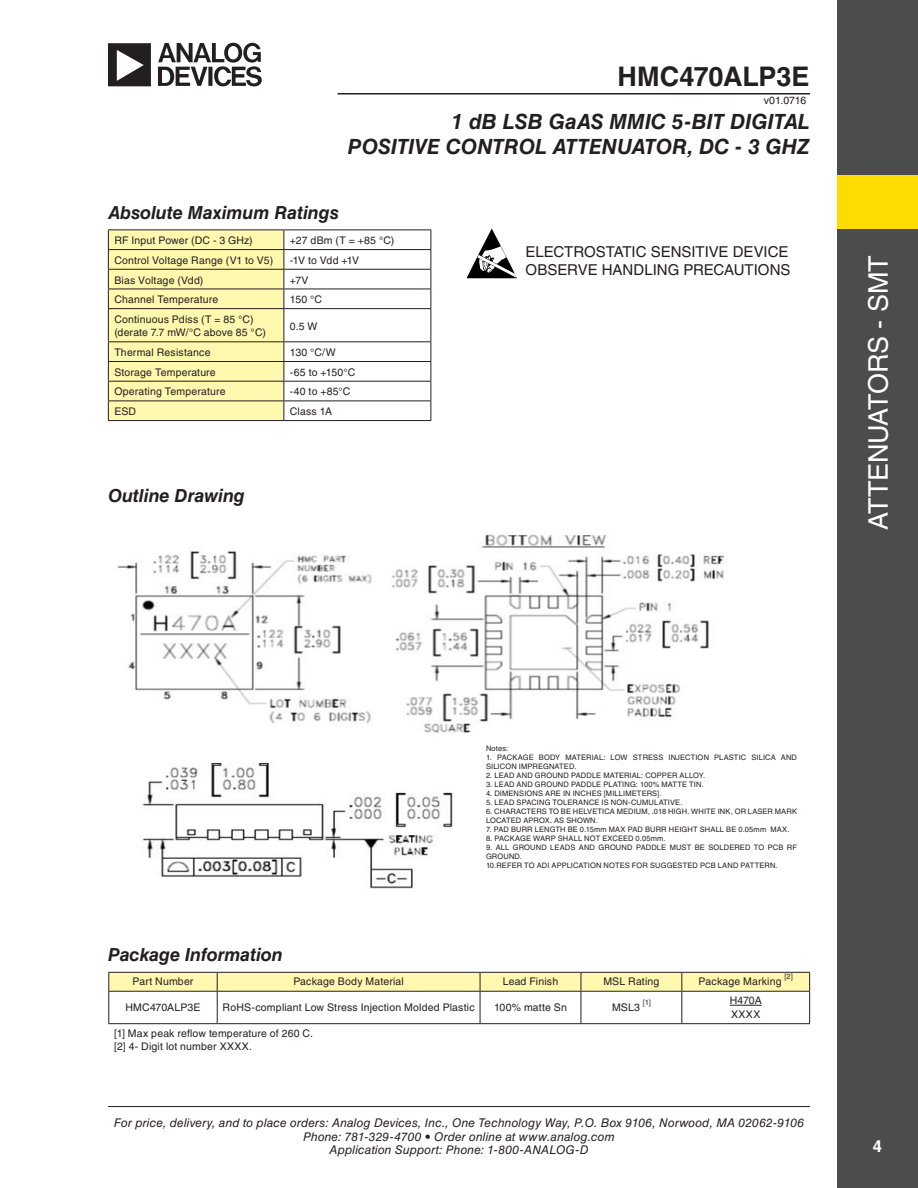
<style>
.page{position:relative;width:918px;height:1188px;background:#fff}
.page>*{position:absolute;margin:0;border:0;box-sizing:border-box;transform-origin:0 0}
.t1{font:27px "Helvetica LT Std";letter-spacing:-.015em;color:#fff}
.t2{font:700 27px "Helvetica LT Std";letter-spacing:-.005em;color:#231f20}
.t3{font:italic 700 21px/25.2px "Helvetica LT Std";color:#231f20;text-align:right}
.t4{font:italic 700 18px "Helvetica LT Std";letter-spacing:-.005em;color:#231f20}
.t5{font:700 16.5px "Helvetica LT Std";color:#fff}
.t6{font:15px/18px "Helvetica LT Std";letter-spacing:-.005em;color:#231f20}
.t7{font:italic 12px/13.5px "Helvetica LT Std";letter-spacing:.01em;color:#231f20;text-align:center}
.t8{font:10.5px/13.5px "Helvetica LT Std";letter-spacing:.015em;color:#231f20}
.t9{font:7.5px/9px "Helvetica LT Std";letter-spacing:.015em;color:#231f20}
</style>
<div class="page">
<hr style="left:108px;top:1106px;width:702px;height:1px;background:#231f20">
<hr style="left:338px;top:93px;width:472px;height:1px;background:#231f20">
<div style="left:837px;top:0;width:81px;height:1188px;background:#4b4c4d"></div>
<div style="left:837px;top:175px;width:81px;height:54px;background:#ffdc01"></div>
<svg style="left:108px;top:43px;width:154px;height:43px"></svg>
<hr style="left:284px;top:230px;width:147px;height:1px;background:#231f20">
<hr style="left:284px;top:249px;width:147px;height:1px;background:#231f20">
<hr style="left:284px;top:269px;width:147px;height:1px;background:#231f20">
<hr style="left:284px;top:289px;width:147px;height:1px;background:#231f20">
<svg style="left:430px;top:230px;width:1px;height:78px"></svg>
<hr style="left:284px;top:308px;width:147px;height:1px;background:#231f20">
<hr style="left:430px;top:309px;width:1px;height:32px;background:#231f20">
<hr style="left:284px;top:341px;width:147px;height:1px;background:#231f20">
<hr style="left:284px;top:361px;width:147px;height:1px;background:#231f20">
<hr style="left:284px;top:381px;width:147px;height:1px;background:#231f20">
<hr style="left:284px;top:401px;width:147px;height:1px;background:#231f20">
<svg style="left:108px;top:230px;width:177px;height:190px;background:#f2eca6"></svg>
<svg style="left:430px;top:342px;width:1px;height:78px"></svg>
<hr style="left:108px;top:420px;width:176px;height:1px;background:#231f20">
<hr style="left:284px;top:420px;width:147px;height:1px;background:#231f20">
<img style="left:142px;top:764px;width:311px;height:125px">
<img style="left:117px;top:534px;width:608px;height:199px">
<svg style="left:467px;top:229px;width:50px;height:49px"></svg>
<svg style="left:108px;top:972px;width:702px;height:19px;background:#f0e9a5"></svg>
<hr style="left:108px;top:991px;width:109px;height:1px;background:#231f20">
<hr style="left:108px;top:992px;width:1px;height:31px;background:#231f20">
<hr style="left:217px;top:991px;width:263px;height:1px;background:#231f20">
<hr style="left:217px;top:992px;width:1px;height:31px;background:#231f20">
<hr style="left:480px;top:991px;width:101px;height:1px;background:#231f20">
<hr style="left:480px;top:992px;width:1px;height:31px;background:#231f20">
<hr style="left:581px;top:991px;width:101px;height:1px;background:#231f20">
<hr style="left:581px;top:992px;width:1px;height:31px;background:#231f20">
<hr style="left:682px;top:991px;width:128px;height:1px;background:#231f20">
<hr style="left:681px;top:992px;width:1px;height:31px;background:#231f20">
<hr style="left:809px;top:992px;width:1px;height:31px;background:#231f20">
<hr style="left:108px;top:1023px;width:109px;height:1px;background:#231f20">
<hr style="left:217px;top:1023px;width:263px;height:1px;background:#231f20">
<hr style="left:480px;top:1023px;width:101px;height:1px;background:#231f20">
<hr style="left:581px;top:1023px;width:101px;height:1px;background:#231f20">
<hr style="left:682px;top:1023px;width:128px;height:1px;background:#231f20">
<hr style="left:730px;top:1005px;width:32px;height:1px;background:#231f20">
<h1 class="t2" style="left:618px;top:60px;width:194px">HMC470ALP3E</h1>
<h3 class="t8" style="left:764px;top:94px;width:44px">v01.0716</h3>
<h2 class="t3" style="left:348px;top:109px;width:463px">1 dB LSB GaAS MMIC 5-BIT DIGITAL<br>POSITIVE CONTROL ATTENUATOR, DC - 3 GHZ</h2>
<h3 class="t4" style="left:108px;top:201px;width:232px">Absolute Maximum Ratings</h3>
<h3 class="t8" style="left:114px;top:234px;width:140px">RF Input Power (DC - 3 GHz)</h3>
<h3 class="t8" style="left:290px;top:234px;width:106px">+27 dBm (T = +85 °C)</h3>
<h3 class="t8" style="left:114px;top:253px;width:160px">Control Voltage Range (V1 to V5)</h3>
<h3 class="t8" style="left:290px;top:253px;width:71px">-1V to Vdd +1V</h3>
<h3 class="t8" style="left:114px;top:273px;width:91px">Bias Voltage (Vdd)</h3>
<h3 class="t8" style="left:290px;top:273px;width:20px">+7V</h3>
<h3 class="t8" style="left:114px;top:293px;width:105px">Channel Temperature</h3>
<h3 class="t8" style="left:290px;top:293px;width:34px">150 °C</h3>
<h3 class="t8" style="left:114px;top:312px;width:153px">Continuous Pdiss (T = 85 °C) (derate 7.7 mW/°C above 85 °C)</h3>
<h3 class="t8" style="left:290px;top:319px;width:29px">0.5 W</h3>
<h3 class="t8" style="left:114px;top:346px;width:98px">Thermal Resistance</h3>
<h3 class="t8" style="left:290px;top:346px;width:47px">130 °C/W</h3>
<h3 class="t8" style="left:114px;top:365px;width:103px">Storage Temperature</h3>
<h3 class="t8" style="left:290px;top:365px;width:67px">-65 to +150°C</h3>
<h3 class="t8" style="left:114px;top:385px;width:113px">Operating Temperature</h3>
<h3 class="t8" style="left:290px;top:385px;width:62px">-40 to +85°C</h3>
<h3 class="t8" style="left:114px;top:405px;width:23px">ESD</h3>
<h3 class="t8" style="left:290px;top:405px;width:44px">Class 1A</h3>
<h3 class="t4" style="left:108px;top:484px;width:138px">Outline Drawing</h3>
<h3 class="t6" style="left:526px;top:243px;width:266px">ELECTROSTATIC SENSITIVE DEVICE<br>OBSERVE HANDLING PRECAUTIONS</h3>
<h1 class="t1" style="left:863px;top:530px;width:275px;rotate:-90deg">ATTENUATORS - SMT</h1>
<h3 class="t4" style="left:108px;top:943px;width:176px">Package Information</h3>
<p class="t9" style="left:486px;top:743px;width:24px">Notes:</p>
<p class="t9" style="left:486px;top:752px;width:313px">1. PACKAGE BODY MATERIAL: LOW STRESS INJECTION PLASTIC SILICA AND<br>SILICON IMPREGNATED.</p>
<p class="t9" style="left:486px;top:770px;width:221px">2. LEAD AND GROUND PADDLE MATERIAL: COPPER ALLOY.</p>
<p class="t9" style="left:486px;top:779px;width:219px">3. LEAD AND GROUND PADDLE PLATING: 100% MATTE TIN.</p>
<p class="t9" style="left:486px;top:788px;width:177px">4. DIMENSIONS ARE IN INCHES [MILLIMETERS].</p>
<p class="t9" style="left:486px;top:797px;width:198px">5. LEAD SPACING TOLERANCE IS NON-CUMULATIVE.</p>
<p class="t9" style="left:486px;top:806px;width:313px">6. CHARACTERS TO BE HELVETICA MEDIUM, .018 HIGH. WHITE INK, OR LASER MARK<br>LOCATED APROX. AS SHOWN.</p>
<p class="t9" style="left:486px;top:824px;width:305px">7. PAD BURR LENGTH BE 0.15mm MAX PAD BURR HEIGHT SHALL BE 0.05mm MAX.</p>
<p class="t9" style="left:486px;top:833px;width:181px">8. PACKAGE WARP SHALL NOT EXCEED 0.05mm.</p>
<p class="t9" style="left:486px;top:842px;width:313px">9. ALL GROUND LEADS AND GROUND PADDLE MUST BE SOLDERED TO PCB RF<br>GROUND.<br>10.REFER TO ADI APPLICATION NOTES FOR SUGGESTED PCB LAND PATTERN.</p>
<p class="t9" style="left:785px;top:972px;width:10px">[2]</p>
<h3 class="t8" style="left:133px;top:975px;width:62px">Part Number</h3>
<h3 class="t8" style="left:293px;top:975px;width:112px">Package Body Material</h3>
<h3 class="t8" style="left:503px;top:975px;width:57px">Lead Finish</h3>
<h3 class="t8" style="left:603px;top:975px;width:58px">MSL Rating</h3>
<h3 class="t8" style="left:699px;top:975px;width:85px">Package Marking</h3>
<p class="t9" style="left:643px;top:998px;width:9px">[1]</p>
<h3 class="t8" style="left:730px;top:994px;width:33px">H470A<br>XXXX</h3>
<h3 class="t8" style="left:125px;top:1000px;width:77px">HMC470ALP3E</h3>
<h3 class="t8" style="left:223px;top:1000px;width:253px">RoHS-compliant Low Stress Injection Molded Plastic</h3>
<h3 class="t8" style="left:494px;top:1000px;width:74px">100% matte Sn</h3>
<h3 class="t8" style="left:612px;top:1001px;width:30px">MSL3</h3>
<h3 class="t8" style="left:114px;top:1026px;width:200px">[1] Max peak reflow temperature of 260 C. [2] 4- Digit lot number XXXX.</h3>
<h3 class="t7" style="left:114px;top:1116px;width:692px">For price, delivery, and to place orders: Analog Devices, Inc., One Technology Way, P.O. Box 9106, Norwood, MA 02062-9106<br>Phone: 781-329-4700 • Order online at www.analog.com<br>Application Support: Phone: 1-800-ANALOG-D</h3>
<h3 class="t5" style="left:873px;top:1136px;width:11px">4</h3>
</div>
